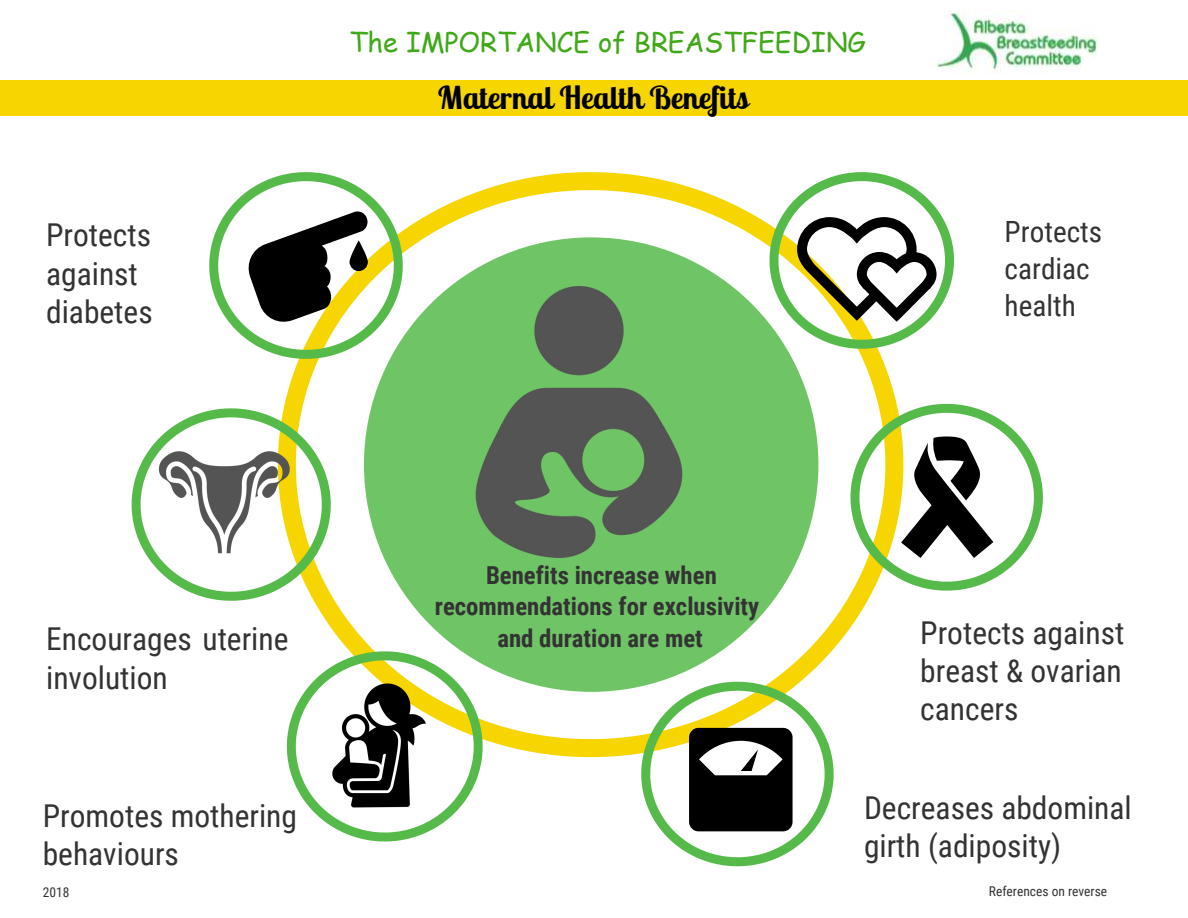
<style>
.page{position:relative;width:1188px;height:918px;background:#fff}
.page>*{position:absolute;margin:0;border:0;box-sizing:border-box;transform-origin:0 0}
.t1{font:31.5px/38.2px "Roboto Condensed";color:#333}
.t2{font:700 31.5px "Lobster Two";color:#000}
.t3{font:29.25px/37.2px "Roboto Condensed";color:#333}
.t4{font:27px "Comic Sans MS";color:#40a819}
.t5{font:700 24.75px/31.5px "Roboto Condensed";color:#333;text-align:center}
.t6{font:13.5px "Roboto Condensed";color:#333}
</style>
<div class="page">
<div style="left:0;top:80px;width:1188px;height:36px;background:#f6d500"></div>
<svg style="left:283px;top:172px;width:614px;height:585px"></svg>
<img style="left:937px;top:10px;width:160px;height:62px">
<svg style="left:287px;top:651px;width:196px;height:191px"></svg>
<svg style="left:132px;top:408px;width:199px;height:193px"></svg>
<img style="left:148px;top:421px;width:157px;height:157px">
<svg style="left:209px;top:172px;width:194px;height:187px"></svg>
<svg style="left:770px;top:172px;width:184px;height:177px"></svg>
<svg style="left:641px;top:682px;width:193px;height:184px"></svg>
<svg style="left:850px;top:404px;width:193px;height:187px"></svg>
<img style="left:310px;top:676px;width:138px;height:138px">
<p class="t4" style="left:349px;top:22px;width:518px">The IMPORTANCE of BREASTFEEDING</p>
<p class="t1" style="left:46px;top:215px;width:108px">Protects against diabetes</p>
<p class="t1" style="left:46px;top:619px;width:244px">Encourages uterine involution</p>
<p class="t1" style="left:43px;top:795px;width:256px">Promotes mothering behaviours</p>
<p class="t2" style="left:438px;top:78px;width:312px">Maternal Health Benefits</p>
<p class="t5" style="left:435px;top:558px;width:326px">Benefits increase when recommendations for exclusivity and duration are met</p>
<p class="t3" style="left:1005px;top:212px;width:99px">Protects cardiac health</p>
<p class="t1" style="left:920px;top:612px;width:206px;text-align:justify">Protects against breast &amp; ovarian cancers</p>
<p class="t1" style="left:864px;top:787px;width:269px">Decreases abdominal girth (adiposity)</p>
<p class="t6" style="left:43px;top:882px;width:28px">2018</p>
<p class="t6" style="left:989px;top:881px;width:120px">References on reverse</p>
</div>
